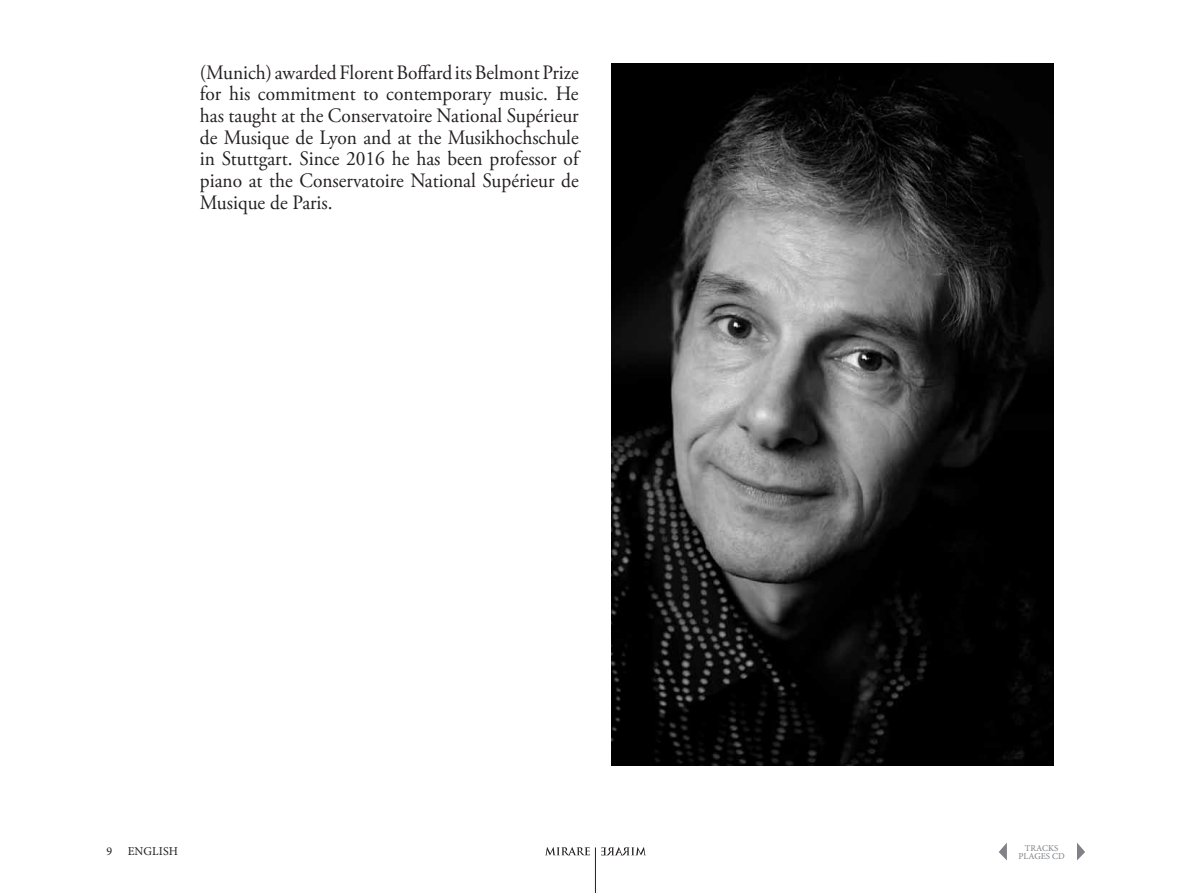
<style>
.page{position:relative;width:1191px;height:893px;background:#fff}
.page>*{position:absolute;margin:0;border:0;box-sizing:border-box;transform-origin:0 0}
.t1{font:20.4px/21.6px "Adobe Garamond Pro";color:#231f20;text-align:justify;scale:.95 1}
.t2{font:12px "Minion Pro";letter-spacing:.01em;color:#231f20}
.t3{font:9px/7.5px "Minion Pro";color:#808285;text-align:center}
</style>
<div class="page">
<svg style="left:999px;top:843px;width:8px;height:17px"></svg>
<svg style="left:1077px;top:843px;width:8px;height:17px"></svg>
<svg style="left:545px;top:847px;width:45px;height:8px"></svg>
<svg style="left:601px;top:847px;width:45px;height:8px"></svg>
<hr style="left:595px;top:847px;width:1px;height:46px;background:#231f20">
<img style="left:611px;top:64px;width:442px;height:701px">
<p class="t1" style="left:200px;top:62px;width:400px">(Munich) awarded Florent Boffard its Belmont Prize for his commitment to contemporary music. He has taught at the Conservatoire National Supérieur de Musique de Lyon and at the Musikhochschule in Stuttgart. Since 2016 he has been professor of piano at the Conservatoire National Supérieur de Musique de Paris.</p>
<p class="t2" style="left:106px;top:843px;width:7px">9</p>
<p class="t3" style="left:1018px;top:844px;width:48px">TRACKS<br>PLAGES CD</p>
<p class="t2" style="left:128px;top:843px;width:52px">ENGLISH</p>
</div>
